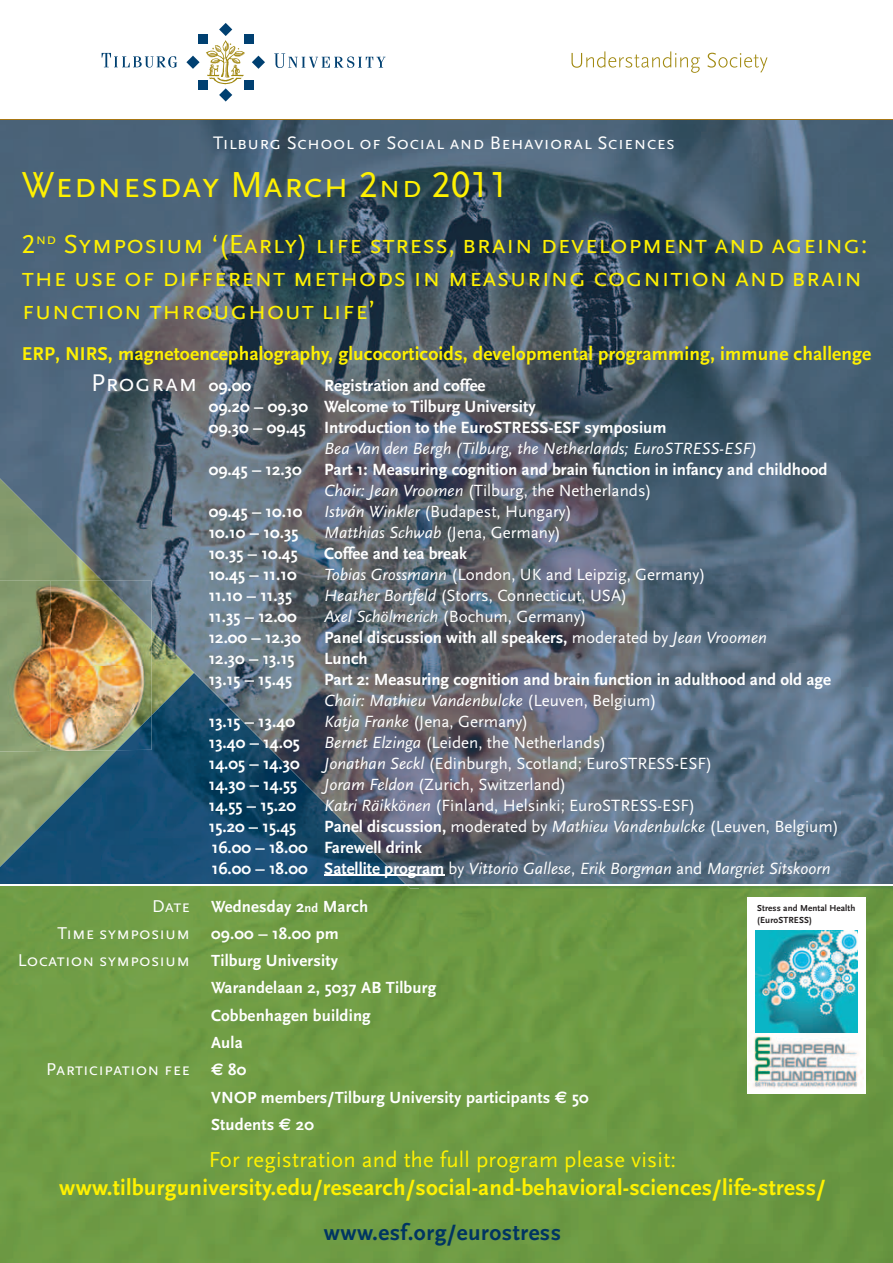
<style>
.page{position:relative;width:893px;height:1263px;background:#fff}
.page>*{position:absolute;margin:0;border:0;box-sizing:border-box;transform-origin:0 0}
.t1{font:37.8px "Scala Sans Caps";letter-spacing:.01em;color:#fff101}
.t2{font:27.3px/32.7px "Scala Sans Caps";letter-spacing:.01em;color:#fff101}
.t3{font:25.2px "Scala Sans Caps";letter-spacing:.01em;color:#fff}
.t4{font:700 23.1px "Scala Sans";letter-spacing:.01em;color:#fff101}
.t5{font:700 23.1px "Scala Sans";letter-spacing:.02em;color:#003562}
.t6{font:22.65px "Scala Sans";letter-spacing:.01em;color:#fff101}
.t7{font:700 19.35px "Scala Sans";letter-spacing:.01em;color:#fff101}
.t8{font:18.9px "Scala Sans Caps";letter-spacing:.02em;color:#fff}
.t9{font:17.85px/27.3px "Scala Sans Caps";letter-spacing:.01em;color:#fff;text-align:right}
.t10{font:700 16.95px/21px "Scala Sans";color:#fff}
.t11{font:16.95px "Scala Sans";color:#fff}
.t12{font:italic 16.95px "Scala Sans";color:#fff}
.t13{font:700 16.8px/27.3px "Scala Sans";letter-spacing:.01em;color:#fff}
.t14{font:700 9.15px/12.1px "Scala Sans";letter-spacing:.01em;color:#231f20}
.s1{font-size:33.6px}
.s2{font-family:"Scala Sans";font-weight:700;font-size:16.95px}
.s3{font-size:16.8px}
.s4{font-weight:400;font-style:italic}
.s5{font-weight:400}
.s6{font-style:italic}
.s7{font-style:normal}
.s8{font-size:12.6px}
.s9{font-family:"Scala Sans";font-weight:700;font-size:16.8px}
.s10{font-family:"Euro Sans"}
</style>
<div class="page">
<img style="left:0;top:120px;width:840px;height:456px">
<img style="left:840px;top:120px;width:53px;height:764px">
<img style="left:97px;top:576px;width:744px;height:51px">
<img style="left:151px;top:627px;width:690px;height:52px">
<img style="left:406px;top:679px;width:435px;height:51px">
<img style="left:406px;top:730px;width:435px;height:52px">
<img style="left:406px;top:782px;width:435px;height:52px">
<img style="left:406px;top:834px;width:435px;height:50px">
<img style="left:0;top:673px;width:406px;height:211px">
<img style="left:0;top:673px;width:194px;height:194px">
<div style="left:0;top:886px;width:420px;height:377px;background:#709d45"></div>
<div style="left:420px;top:888px;width:473px;height:375px;background:#6e9a43"></div>
<img style="left:407px;top:886px;width:486px;height:2px">
<div style="left:747px;top:898px;width:118px;height:196px;background:#fff"></div>
<img style="left:749px;top:1030px;width:114px;height:59px">
<img style="left:756px;top:930px;width:101px;height:102px">
<img style="left:0;top:581px;width:151px;height:170px">
<img style="left:117px;top:715px;width:34px;height:35px">
<svg style="left:101px;top:23px;width:667px;height:79px"></svg>
<hr style="left:0;top:119px;width:893px;height:1px;background:#a87714">
<hr style="left:324px;top:874px;width:120px;height:2px;background:#fff">
<p class="t8" style="left:213px;top:132px;width:463px">Tilburg School of Social and Behavioral Sciences</p>
<h1 class="t1" style="left:22px;top:165px;width:488px">Wednesday March 2<span class="s1">nd</span> 2011</h1>
<h2 class="t2" style="left:22px;top:228px;width:847px">2<sup>nd</sup> Symposium ‘(Early) life stress, brain development and ageing: the use of different methods in measuring cognition and brain function throughout life’</h2>
<p class="t7" style="left:22px;top:343px;width:851px">ERP, NIRS, magnetoencephalography, glucocorticoids, developmental programming, immune challenge</p>
<h3 class="t3" style="left:91px;top:369px;width:162px">Program <span class="s2">09.00</span></h3>
<p class="t10" style="left:324px;top:376px;width:163px">Registration and coffee</p>
<p class="t10" style="left:209px;top:397px;width:328px">09.20 <span class="s3">–</span> 09.30 Welcome to Tilburg University</p>
<p class="t10" style="left:209px;top:418px;width:459px">09.30 <span class="s3">–</span> 09.45 Introduction to the EuroSTRESS-ESF symposium</p>
<p class="t12" style="left:324px;top:440px;width:435px">Bea Van den Bergh (Tilburg, the Netherlands; EuroSTRESS-ESF)</p>
<p class="t10" style="left:209px;top:460px;width:95px">09.45 <span class="s3">–</span> 12.30</p>
<p class="t10" style="left:324px;top:460px;width:505px">Part 1: Measuring cognition and brain function in infancy and childhood<br><span class="s4">Chair: Jean Vroomen</span> <span class="s5">(Tilburg, the Netherlands)</span></p>
<p class="t10" style="left:209px;top:502px;width:95px">09.45 <span class="s3">–</span> 10.10</p>
<p class="t11" style="left:324px;top:503px;width:249px"><span class="s6">István Winkler</span> (Budapest, Hungary)</p>
<p class="t10" style="left:209px;top:523px;width:91px">10.10 <span class="s3">–</span> 10.35</p>
<p class="t12" style="left:324px;top:524px;width:238px">Matthias Schwab <span class="s7">(Jena, Germany)</span></p>
<p class="t10" style="left:209px;top:544px;width:91px">10.35 <span class="s3">–</span> 10.45</p>
<p class="t10" style="left:324px;top:544px;width:144px">Coffee and tea break</p>
<p class="t10" style="left:209px;top:565px;width:90px">10.45 <span class="s3">–</span> 11.10</p>
<p class="t11" style="left:324px;top:566px;width:383px"><span class="s6">Tobias Grossmann</span> (London, UK and Leipzig, Germany)</p>
<p class="t10" style="left:209px;top:586px;width:85px">11.10 <span class="s3">–</span> 11.35</p>
<p class="t11" style="left:324px;top:587px;width:305px"><span class="s6">Heather Bortfeld</span> (Storrs, Connecticut, USA)</p>
<p class="t10" style="left:209px;top:607px;width:90px">11.35 <span class="s3">–</span> 12.00</p>
<p class="t11" style="left:324px;top:608px;width:264px"><span class="s6">Axel Schölmerich</span> (Bochum, Germany)</p>
<p class="t10" style="left:209px;top:628px;width:94px">12.00 – 12.30</p>
<p class="t10" style="left:324px;top:628px;width:444px">Panel discussion with all speakers, <span class="s5">moderated by</span> <span class="s4">Jean Vroomen</span></p>
<p class="t10" style="left:209px;top:649px;width:87px">12.30 – 13.15</p>
<p class="t10" style="left:324px;top:649px;width:45px">Lunch</p>
<p class="t10" style="left:209px;top:670px;width:85px">13.15 – 15.45</p>
<p class="t10" style="left:324px;top:670px;width:508px">Part 2: Measuring cognition and brain function in adulthood and old age<br><span class="s4">Chair: Mathieu Vandenbulcke</span> <span class="s5">(Leuven, Belgium)</span></p>
<p class="t10" style="left:209px;top:712px;width:88px">13.15 – 13.40</p>
<p class="t11" style="left:324px;top:713px;width:206px"><span class="s6">Katja Franke</span> (Jena, Germany)</p>
<p class="t10" style="left:209px;top:733px;width:92px">13.40 – 14.05</p>
<p class="t11" style="left:324px;top:734px;width:284px"><span class="s6">Bernet Elzinga</span> (Leiden, the Netherlands)</p>
<p class="t10" style="left:209px;top:754px;width:92px">14.05 – 14.30</p>
<p class="t11" style="left:324px;top:755px;width:390px"><span class="s6">Jonathan Seckl</span> (Edinburgh, Scotland; EuroSTRESS-ESF)</p>
<p class="t10" style="left:209px;top:775px;width:90px">14.30 – 14.55</p>
<p class="t11" style="left:324px;top:776px;width:243px"><span class="s6">Joram Feldon</span> (Zurich, Switzerland)</p>
<p class="t10" style="left:209px;top:796px;width:89px">14.55 – 15.20</p>
<p class="t11" style="left:324px;top:797px;width:373px"><span class="s6">Katri Räikkönen</span> (Finland, Helsinki; EuroSTRESS-ESF)</p>
<p class="t10" style="left:209px;top:817px;width:89px">15.20 – 15.45</p>
<p class="t10" style="left:212px;top:817px;width:629px;text-indent:113px">Panel discussion, <span class="s5">moderated by</span> <span class="s4">Mathieu Vandenbulcke</span> <span class="s5">(Leuven, Belgium)<br></span>16.00 – 18.00 Farewell drink<br>16.00 – 18.00 Satellite program <span class="s5">by</span> <span class="s4">Vittorio Gallese</span><span class="s5">,</span> <span class="s4">Erik Borgman</span> <span class="s5">and</span> <span class="s4">Margriet Sitskoorn</span></p>
<p class="t9" style="left:152px;top:892px;width:39px">Date</p>
<p class="t13" style="left:211px;top:893px;width:159px">Wednesday 2<span class="s8">nd</span> March</p>
<p class="t9" style="left:18px;top:920px;width:322px">Time symposium <span class="s9">09.00 – 18.00 pm<br></span>Location symposium <span class="s9">Tilburg University</span></p>
<p class="t13" style="left:211px;top:975px;width:227px">Warandelaan 2, 5037 AB Tilburg<br>Cobbenhagen building<br>Aula</p>
<p class="t9" style="left:46px;top:1056px;width:145px">Participation fee</p>
<p class="t13" style="left:211px;top:1057px;width:379px"><span class="s10">€</span> 80<br>VNOP members/Tilburg University participants <span class="s10">€</span> 50<br>Students <span class="s10">€</span> 20</p>
<p class="t14" style="left:757px;top:902px;width:100px">Stress and Mental Health (EuroSTRESS)</p>
<h3 class="t6" style="left:209px;top:1147px;width:469px">For registration and the full program please visit:</h3>
<h3 class="t4" style="left:59px;top:1174px;width:768px">www.tilburguniversity.edu/research/social-and-behavioral-sciences/life-stress/</h3>
<h3 class="t5" style="left:324px;top:1220px;width:239px">www.esf.org/eurostress</h3>
</div>
